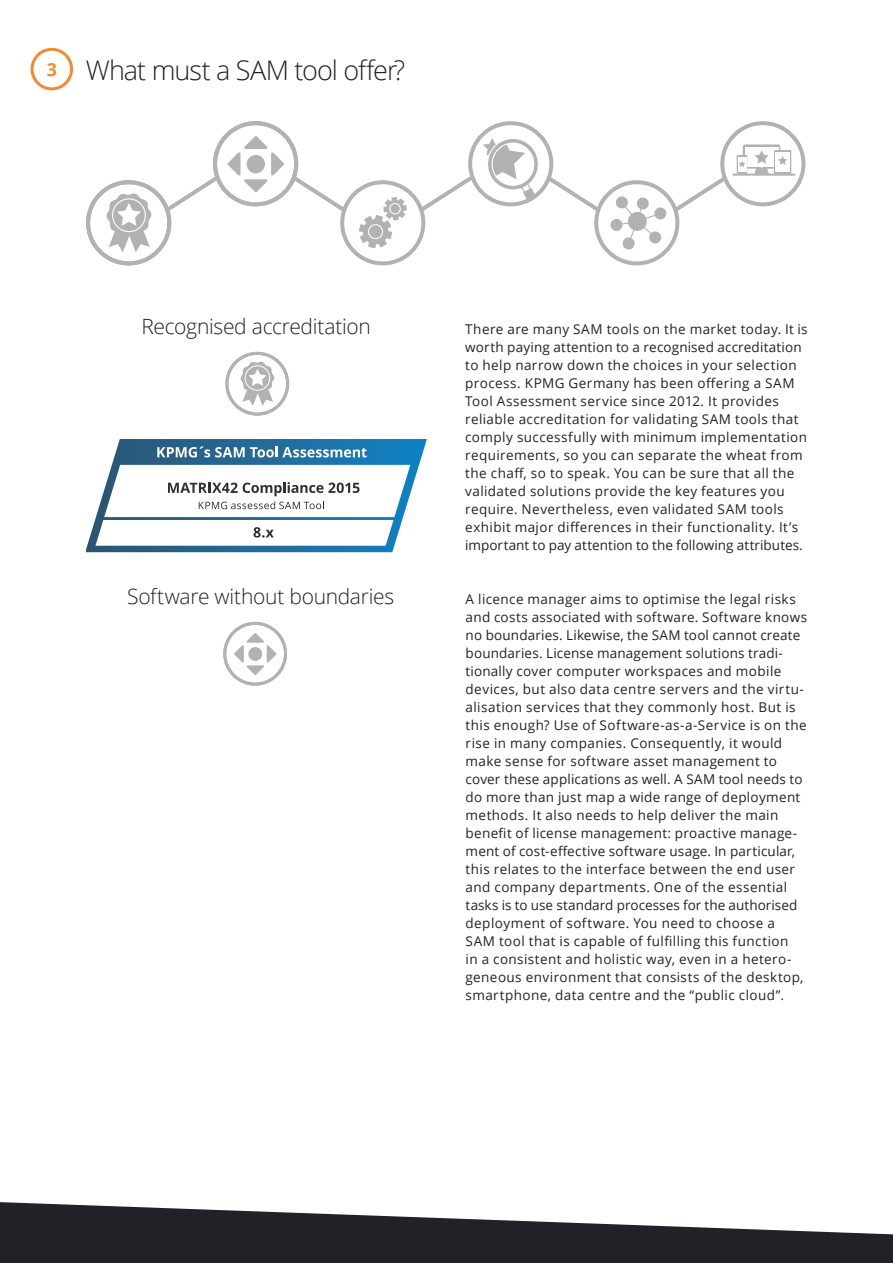
<style>
.page{position:relative;width:893px;height:1263px;background:#fff}
.page>*{position:absolute;margin:0;border:0;box-sizing:border-box;transform-origin:0 0}
.t1{font:300 27px "Open Sans";letter-spacing:-.035em;color:#202227}
.t2{font:300 21px "Open Sans";letter-spacing:-.015em;color:#202227}
.t3{font:13.5px/18px "Open Sans";letter-spacing:.03em;color:#202227}
.s1{font-weight:700;font-size:18px;color:#f28b30}
</style>
<div class="page">
<div style="left:31px;top:48px;width:42px;height:42px;border:3px solid #f28b30;border-radius:50%"></div>
<svg style="left:106px;top:193px;width:46px;height:59px"></svg>
<div style="left:112px;top:198px;width:34px;height:34px;border:1px solid #fff;border-radius:50%"></div>
<div style="left:86px;top:180px;width:85px;height:85px;border:4px solid #b3b2b2;border-radius:50%"></div>
<svg style="left:359px;top:197px;width:48px;height:51px"></svg>
<div style="left:340px;top:180px;width:85px;height:85px;border:4px solid #b3b2b2;border-radius:50%"></div>
<div style="left:468px;top:121px;width:85px;height:85px;border:4px solid #b3b2b2;border-radius:50%"></div>
<div style="left:594px;top:180px;width:85px;height:85px;border:4px solid #b3b2b2;border-radius:50%"></div>
<hr style="left:732px;top:174px;width:63px;height:2px;background:#b3b2b2">
<div style="left:743px;top:144px;width:37px;height:25px;background:#b3b2b2;border-radius:2px"></div>
<div style="left:745px;top:147px;width:33px;height:20px;background:#fff"></div>
<svg style="left:754px;top:150px;width:37px;height:24px"></svg>
<svg style="left:737px;top:155px;width:10px;height:19px"></svg>
<div style="left:720px;top:121px;width:85px;height:85px;border:4px solid #b3b2b2;border-radius:50%"></div>
<svg style="left:416px;top:172px;width:61px;height:43px"></svg>
<svg style="left:610px;top:172px;width:121px;height:78px"></svg>
<svg style="left:483px;top:138px;width:121px;height:77px"></svg>
<svg style="left:162px;top:136px;width:187px;height:79px"></svg>
<svg style="left:86px;top:439px;width:341px;height:113px"></svg>
<svg style="left:240px;top:361px;width:35px;height:45px"></svg>
<div style="left:245px;top:365px;width:25px;height:26px;border:1px solid #fff;border-radius:50%"></div>
<div style="left:225px;top:352px;width:64px;height:64px;border:3px solid #b3b2b2;border-radius:50%"></div>
<svg style="left:234px;top:633px;width:42px;height:42px"></svg>
<div style="left:248px;top:647px;width:14px;height:14px;background:#b3b2b2;border-radius:50%"></div>
<div style="left:223px;top:622px;width:64px;height:64px;border:3px solid #b3b2b2;border-radius:50%"></div>
<svg style="left:0;top:1202px;width:893px;height:61px;fill:#202227"></svg>
<h1 class="t1" style="left:47px;top:52px;width:360px"><span class="s1">3</span> What must a SAM tool offer?</h1>
<h2 class="t2" style="left:141px;top:312px;width:231px">Recognised accreditation</h2>
<h2 class="t2" style="left:127px;top:582px;width:269px">Software without boundaries</h2>
<p class="t3" style="left:465px;top:320px;width:344px">There are many SAM tools on the market today. It is worth paying attention to a recognised accreditation to help narrow down the choices in your selection process. KPMG Germany has been offering a SAM Tool Assessment service since 2012. It provides reliable accreditation for validating SAM tools that comply successfully with minimum implementation requirements, so you can separate the wheat from the chaff, so to speak. You can be sure that all the validated solutions provide the key features you require. Nevertheless, even validated SAM tools exhibit major differences in their functionality. It’s important to pay attention to the following attributes.</p>
<p class="t3" style="left:466px;top:589px;width:343px">A licence manager aims to optimise the legal risks and costs associated with software. Software knows no boundaries. Likewise, the SAM tool cannot create boundaries. License management solutions tradi&shy;tionally cover computer workspaces and mobile devices, but also data centre servers and the virtu&shy;alisation services that they commonly host. But is this enough? Use of Software-as-a-Service is on the rise in many companies. Consequently, it would make sense for software asset management to cover these applications as well. A SAM tool needs to do more than just map a wide range of deployment methods. It also needs to help deliver the main benefit of license management: proactive manage&shy;ment of cost-effective software usage. In particular, this relates to the interface between the end user and company departments. One of the essential tasks is to use standard processes for the authorised deployment of software. You need to choose a SAM tool that is capable of fulfilling this function<br>in a consistent and holistic way, even in a hetero&shy;geneous environment that consists of the desktop, smartphone, data centre and the “public cloud”.</p>
</div>
